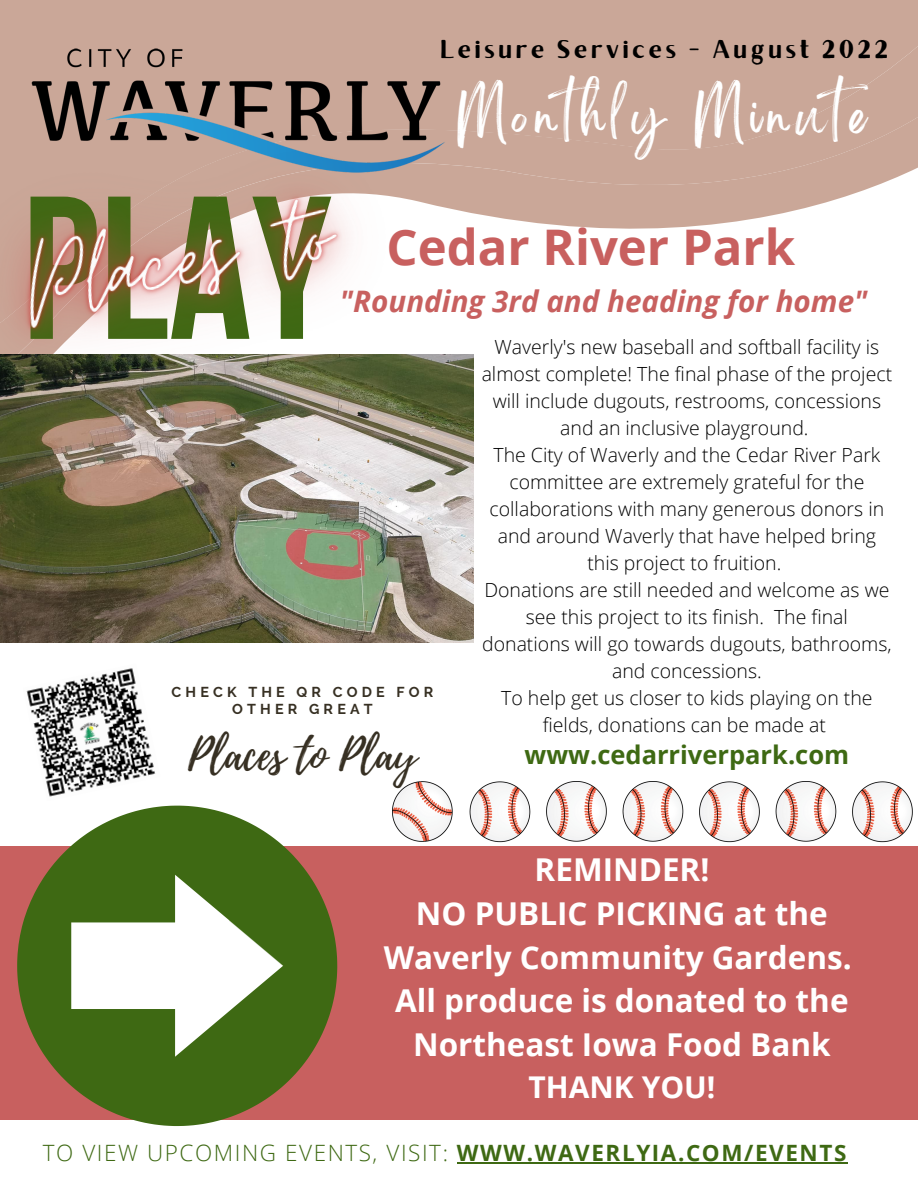
<style>
.page{position:relative;width:918px;height:1188px;background:#fff}
.page>*{position:absolute;margin:0;border:0;box-sizing:border-box;transform-origin:0 0}
.t1{font:700 203.25px "Bebas Neue";color:#3e6913}
.t2{font:700 49.05px "Open Sans";color:#c8605f}
.t3{font:43.95px "Brightwall";letter-spacing:.15em;color:#fff}
.t4{font:43.05px "Playlist Script";color:#373023}
.t5{font:700 31.5px/43.8px "Open Sans";color:#fff;text-align:center}
.t6{font:700 30px "Open Sans";color:#fff}
.t7{font:italic 700 29.55px "Open Sans";color:#c8605f}
.t8{font:700 25.95px "Brixton Sans TC";letter-spacing:.15em;color:#000}
.t9{font:700 25.5px "Open Sans";color:#3e6913}
.t10{font:300 22.5px "Open Sans";letter-spacing:.07em;color:#3e6913}
.t11{font:300 19.5px/27px "Open Sans";color:#000;text-align:center}
.t12{font:700 14.25px/16.8px "Raleway";letter-spacing:.29em;color:#373023;text-align:center}
.s1{font-weight:700}
</style>
<div class="page">
<svg style="left:549px;top:0;width:369px;height:229px;fill:#caa798"></svg>
<div style="left:0;top:846px;width:918px;height:273px;background:#c8605f"></div>
<img style="left:0;top:562px;width:473px;height:81px">
<img style="left:26px;top:668px;width:130px;height:129px">
<svg style="left:17px;top:806px;width:320px;height:320px;fill:#3e6913"></svg>
<img style="left:392px;top:782px;width:521px;height:61px">
<hr style="left:457px;top:1162px;width:391px;height:1px;background:#3e6913">
<img style="left:0;top:0;width:549px;height:562px">
<h3 class="t8" style="left:441px;top:40px;width:449px">Leisure Services - August 2022</h3>
<h3 class="t3" style="left:458px;top:100px;width:427px">Monthly Minute</h3>
<h1 class="t1" style="left:22px;top:186px;width:311px">PLAY</h1>
<h2 class="t2" style="left:387px;top:213px;width:410px">Cedar River Park</h2>
<h3 class="t7" style="left:340px;top:281px;width:529px">"Rounding 3rd and heading for home"</h3>
<p class="t11" style="left:482px;top:333px;width:412px">Waverly's new baseball and softball facility is almost complete! The final phase of the project will include dugouts, restrooms, concessions and an inclusive playground.<br>The City of Waverly and the Cedar River Park committee are extremely grateful for the collaborations with many generous donors in and around Waverly that have helped bring this project to fruition.<br>Donations are still needed and welcome as we see this project to its finish. The final donations will go towards dugouts, bathrooms, and concessions.<br>To help get us closer to kids playing on the fields, donations can be made at</p>
<h3 class="t4" style="left:188px;top:724px;width:230px">Places to Play</h3>
<p class="t12" style="left:172px;top:684px;width:263px">CHECK THE QR CODE FOR<br>OTHER GREAT</p>
<h3 class="t9" style="left:525px;top:737px;width:326px">www.cedarriverpark.com</h3>
<h3 class="t5" style="left:384px;top:847px;width:469px">REMINDER!<br>NO PUBLIC PICKING at the<br>Waverly Community Gardens.<br>All produce is donated to the<br>Northeast Iowa Food Bank</h3>
<h3 class="t6" style="left:529px;top:1066px;width:188px">THANK YOU!</h3>
<p class="t10" style="left:43px;top:1137px;width:805px">TO VIEW UPCOMING EVENTS, VISIT: <span class="s1">WWW.WAVERLYIA.COM/EVENTS</span></p>
</div>
